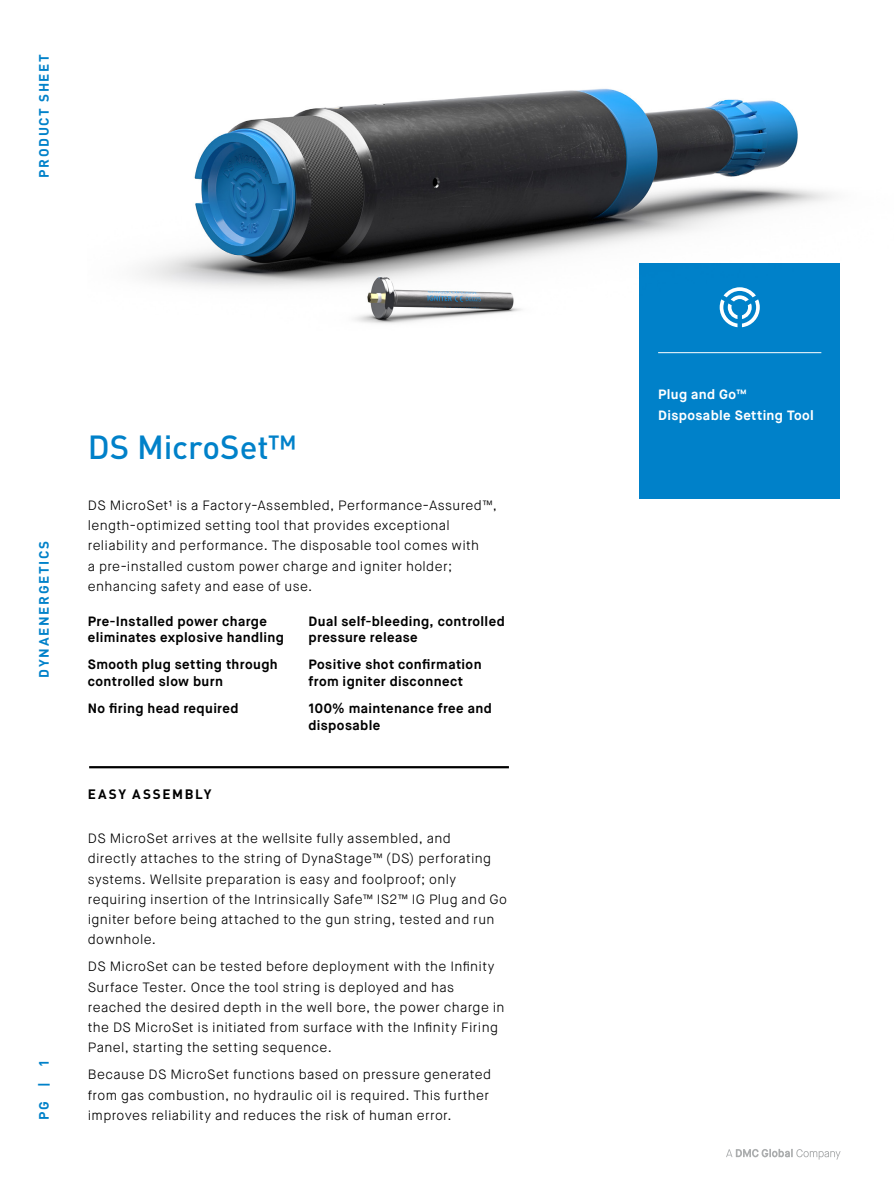
<style>
.page{position:relative;width:894px;height:1188px;background:#fff}
.page>*{position:absolute;margin:0;border:0;box-sizing:border-box;transform-origin:0 0}
.t1{font:500 33px "DIN Pro";letter-spacing:-.005em;color:#0081c9}
.t2{font:300 13.5px/20.2px "Maison Neue";letter-spacing:.03em;color:#000}
.t3{font:700 13.5px/16.5px "Maison Neue";letter-spacing:.03em;color:#000}
.t4{font:700 13.5px/20.2px "Maison Neue";letter-spacing:.03em;color:#fff}
.t5{font:700 13.5px "DIN Pro";letter-spacing:.125em;color:#0081c9}
.t6{font:700 13.5px "DIN Pro";letter-spacing:.125em;color:#000}
</style>
<div class="page">
<img style="left:141px;top:88px;width:699px;height:265px">
<hr style="left:89px;top:766px;width:419px;height:2px;background:#000">
<div style="left:639px;top:264px;width:200px;height:235px;background:#0081c9"></div>
<svg style="left:719px;top:287px;width:40px;height:40px"></svg>
<hr style="left:658px;top:352px;width:163px;height:1px;background:#fff">
<svg style="left:726px;top:1149px;width:114px;height:11px"></svg>
<p class="t5" style="left:35px;top:178px;width:125px;rotate:-90deg">PRODUCT SHEET</p>
<p class="t5" style="left:35px;top:678px;width:138px;rotate:-90deg">DYNAENERGETICS</p>
<p class="t5" style="left:35px;top:1120px;width:62px;rotate:-90deg">PG | 1</p>
<h1 class="t1" style="left:88px;top:425px;width:210px">DS MicroSet™</h1>
<p class="t2" style="left:88px;top:495px;width:410px">DS MicroSet1 is a Factory-Assembled, Performance-Assured™, length-optimized setting tool that provides exceptional reliability and performance. The disposable tool comes with<br>a pre-installed custom power charge and igniter holder; enhancing safety and ease of use.</p>
<p class="t3" style="left:88px;top:613px;width:198px">Pre-Installed power charge eliminates explosive handling</p>
<p class="t3" style="left:88px;top:657px;width:191px">Smooth plug setting through controlled slow burn</p>
<p class="t3" style="left:88px;top:700px;width:152px">No firing head required</p>
<p class="t6" style="left:88px;top:785px;width:125px">EASY ASSEMBLY</p>
<p class="t3" style="left:308px;top:613px;width:198px">Dual self-bleeding, controlled pressure release</p>
<p class="t3" style="left:308px;top:657px;width:174px">Positive shot confirmation from igniter disconnect</p>
<p class="t3" style="left:308px;top:700px;width:185px">100% maintenance free and disposable</p>
<p class="t2" style="left:88px;top:828px;width:420px">DS MicroSet arrives at the wellsite fully assembled, and<br>directly attaches to the string of DynaStage™ (DS) perforating systems. Wellsite preparation is easy and foolproof; only requiring insertion of the Intrinsically Safe™ IS2™ IG Plug and Go igniter before being attached to the gun string, tested and run downhole.</p>
<p class="t2" style="left:88px;top:957px;width:418px">DS MicroSet can be tested before deployment with the Infinity Surface Tester. Once the tool string is deployed and has reached the desired depth in the well bore, the power charge in the DS MicroSet is initiated from surface with the Infinity Firing Panel, starting the setting sequence.</p>
<p class="t2" style="left:88px;top:1065px;width:404px">Because DS MicroSet functions based on pressure generated from gas combustion, no hydraulic oil is required. This further improves reliability and reduces the risk of human error.</p>
<p class="t4" style="left:658px;top:385px;width:157px">Plug and Go™<br>Disposable Setting Tool</p>
</div>
